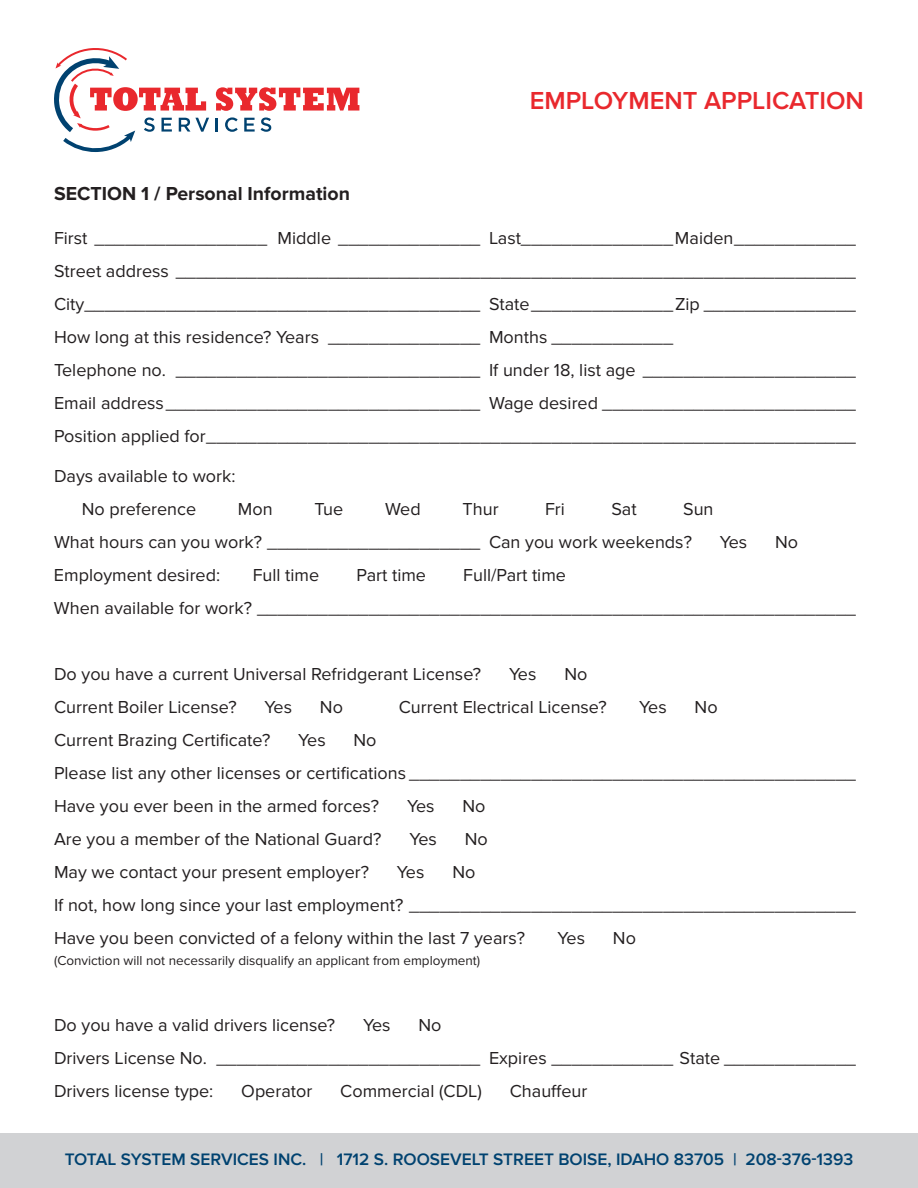
<style>
.page{position:relative;width:918px;height:1188px;background:#fff}
.page>*{position:absolute;margin:0;border:0;box-sizing:border-box;transform-origin:0 0}
.t1{font:600 25.5px "Proxima Nova";color:#e9282d}
.t2{font:700 19.5px "Proxima Nova";color:#231f20}
.t3{font:18px "Proxima Nova";color:#231f20}
.t4{font:600 17.25px "Proxima Nova";color:#004270}
.t5{font:13.5px "Proxima Nova";color:#231f20}
</style>
<div class="page">
<div style="left:0;top:1133px;width:918px;height:55px;background:#d1d2d4"></div>
<svg style="left:216px;top:87px;width:143px;height:24px"></svg>
<svg style="left:216px;top:118px;width:2px;height:14px"></svg>
<svg style="left:225px;top:117px;width:13px;height:15px"></svg>
<svg style="left:244px;top:118px;width:11px;height:14px"></svg>
<svg style="left:261px;top:118px;width:10px;height:14px"></svg>
<svg style="left:54px;top:48px;width:155px;height:104px"></svg>
<p class="t1" style="left:530px;top:86px;width:336px">EMPLOYMENT APPLICATION</p>
<p class="t2" style="left:54px;top:182px;width:298px">SECTION 1 / Personal Information</p>
<p class="t3" style="left:54px;top:227px;width:804px">First _________________ Middle ______________ Last_______________Maiden____________</p>
<p class="t3" style="left:54px;top:260px;width:804px">Street address ___________________________________________________________________</p>
<p class="t3" style="left:54px;top:293px;width:804px">City_______________________________________ State______________Zip _______________</p>
<p class="t3" style="left:54px;top:326px;width:621px">How long at this residence? Years _______________ Months ____________</p>
<p class="t3" style="left:54px;top:359px;width:803px">Telephone no. ______________________________ If under 18, list age _____________________</p>
<p class="t3" style="left:54px;top:392px;width:804px">Email address_______________________________ Wage desired _________________________</p>
<p class="t3" style="left:54px;top:425px;width:804px">Position applied for________________________________________________________________</p>
<p class="t3" style="left:54px;top:466px;width:183px">Days available to work:</p>
<p class="t3" style="left:82px;top:499px;width:116px">No preference</p>
<p class="t3" style="left:238px;top:499px;width:36px">Mon</p>
<p class="t3" style="left:315px;top:499px;width:30px">Tue</p>
<p class="t3" style="left:385px;top:499px;width:37px">Wed</p>
<p class="t3" style="left:463px;top:499px;width:38px">Thur</p>
<p class="t3" style="left:545px;top:499px;width:21px">Fri</p>
<p class="t3" style="left:611px;top:499px;width:27px">Sat</p>
<p class="t3" style="left:683px;top:499px;width:32px">Sun</p>
<p class="t3" style="left:54px;top:532px;width:640px">What hours can you work? _____________________ Can you work weekends?</p>
<p class="t3" style="left:720px;top:532px;width:29px">Yes</p>
<p class="t3" style="left:775px;top:532px;width:25px">No</p>
<p class="t3" style="left:54px;top:565px;width:168px">Employment desired:</p>
<p class="t3" style="left:253px;top:565px;width:68px">Full time</p>
<p class="t3" style="left:356px;top:565px;width:71px">Part time</p>
<p class="t3" style="left:463px;top:565px;width:104px">Full/Part time</p>
<p class="t3" style="left:54px;top:598px;width:804px">When available for work? ___________________________________________________________</p>
<p class="t3" style="left:54px;top:664px;width:429px">Do you have a current Universal Refridgerant License?</p>
<p class="t3" style="left:509px;top:664px;width:29px">Yes</p>
<p class="t3" style="left:564px;top:664px;width:25px">No</p>
<p class="t3" style="left:54px;top:697px;width:184px">Current Boiler License?</p>
<p class="t3" style="left:265px;top:697px;width:29px">Yes</p>
<p class="t3" style="left:320px;top:697px;width:25px">No</p>
<p class="t3" style="left:399px;top:697px;width:210px">Current Electrical License?</p>
<p class="t3" style="left:639px;top:697px;width:29px">Yes</p>
<p class="t3" style="left:695px;top:697px;width:25px">No</p>
<p class="t3" style="left:54px;top:730px;width:218px">Current Brazing Certificate?</p>
<p class="t3" style="left:298px;top:730px;width:29px">Yes</p>
<p class="t3" style="left:354px;top:730px;width:25px">No</p>
<p class="t3" style="left:54px;top:763px;width:804px">Please list any other licenses or certifications ____________________________________________</p>
<p class="t3" style="left:54px;top:796px;width:327px">Have you ever been in the armed forces?</p>
<p class="t3" style="left:407px;top:796px;width:29px">Yes</p>
<p class="t3" style="left:462px;top:796px;width:25px">No</p>
<p class="t3" style="left:54px;top:829px;width:329px">Are you a member of the National Guard?</p>
<p class="t3" style="left:409px;top:829px;width:29px">Yes</p>
<p class="t3" style="left:465px;top:829px;width:25px">No</p>
<p class="t3" style="left:54px;top:862px;width:317px">May we contact your present employer?</p>
<p class="t3" style="left:397px;top:862px;width:29px">Yes</p>
<p class="t3" style="left:452px;top:862px;width:25px">No</p>
<p class="t3" style="left:54px;top:895px;width:804px">If not, how long since your last employment? ____________________________________________</p>
<p class="t3" style="left:54px;top:928px;width:473px">Have you been convicted of a felony within the last 7 years?</p>
<p class="t3" style="left:558px;top:928px;width:29px">Yes</p>
<p class="t3" style="left:613px;top:928px;width:25px">No</p>
<p class="t5" style="left:54px;top:953px;width:428px">(Conviction will not necessarily disqualify an applicant from employment)</p>
<p class="t3" style="left:54px;top:1015px;width:283px">Do you have a valid drivers license?</p>
<p class="t3" style="left:363px;top:1015px;width:29px">Yes</p>
<p class="t3" style="left:418px;top:1015px;width:25px">No</p>
<p class="t3" style="left:54px;top:1048px;width:804px">Drivers License No. __________________________ Expires ____________ State _____________</p>
<p class="t3" style="left:54px;top:1081px;width:161px">Drivers license type:</p>
<p class="t3" style="left:241px;top:1081px;width:73px">Operator</p>
<p class="t3" style="left:340px;top:1081px;width:143px">Commercial (CDL)</p>
<p class="t3" style="left:510px;top:1081px;width:79px">Chauffeur</p>
<p class="t4" style="left:65px;top:1149px;width:790px">TOTAL SYSTEM SERVICES INC. | 1712 S. ROOSEVELT STREET BOISE, IDAHO 83705 | 208-376-1393</p>
</div>
